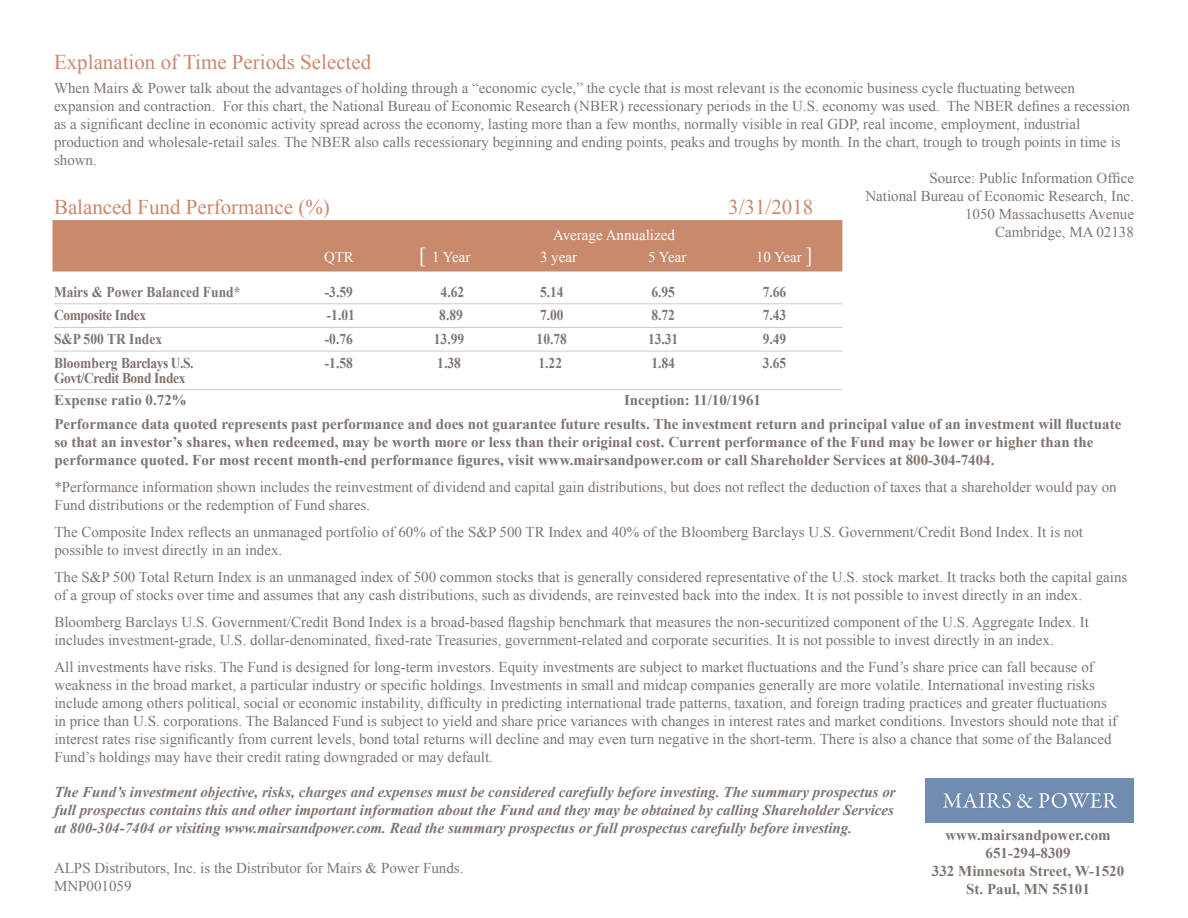
<style>
.page{position:relative;width:1188px;height:918px;background:#fff}
.page>*{position:absolute;margin:0;border:0;box-sizing:border-box;transform-origin:0 0}
.subheads{font:21px "Times New Roman";color:#c9886d}
.t1{font:15px/18px "Times New Roman";color:#7e746f}
.charts{font:700 15px/18px "Times New Roman";color:#7e746f}
.t2{font:italic 700 15px "Times New Roman";color:#7e746f}
.charts-2{font:700 15px "Times New Roman";color:#7e746f;scale:.9 1}
.t3{font:15px "Times New Roman";color:#fff}
.charts-3{font:700 15px "Times New Roman";letter-spacing:-.03em;color:#7e746f;scale:.9 1}
.s1{font-size:21px}
</style>
<div class="page">
<hr style="left:54px;top:303px;width:788px;height:1px;background:#cec9c6">
<hr style="left:54px;top:327px;width:788px;height:1px;background:#cec9c6">
<hr style="left:54px;top:351px;width:788px;height:1px;background:#cec9c6">
<hr style="left:54px;top:389px;width:788px;height:1px;background:#cec9c6">
<div style="left:52px;top:220px;width:790px;height:52px;background:#c8896d;border:2px solid #c8896d"></div>
<img style="left:926px;top:779px;width:207px;height:43px">
<p class="subheads" style="left:54px;top:47px;width:319px">Explanation of Time Periods Selected</p>
<p class="t1" style="left:54px;top:78px;width:1078px">When Mairs &amp; Power talk about the advantages of holding through a “economic cycle,” the cycle that is most relevant is the economic business cycle fluctuating between expansion and contraction. For this chart, the National Bureau of Economic Research (NBER) recessionary periods in the U.S. economy was used. The NBER defines a recession as a significant decline in economic activity spread across the economy, lasting more than a few months, normally visible in real GDP, real income, employment, industrial production and wholesale-retail sales. The NBER also calls recessionary beginning and ending points, peaks and troughs by month. In the chart, trough to trough points in time is shown.</p>
<p class="t1" style="left:929px;top:168px;width:206px">Source: Public Information Office</p>
<p class="t1" style="left:865px;top:186px;width:270px">National Bureau of Economic Research, Inc.</p>
<p class="t1" style="left:965px;top:204px;width:170px">1050 Massachusetts Avenue</p>
<p class="t1" style="left:995px;top:222px;width:140px">Cambridge, MA 02138</p>
<p class="subheads" style="left:54px;top:193px;width:277px">Balanced Fund Performance (%)</p>
<p class="subheads" style="left:728px;top:193px;width:87px">3/31/2018</p>
<p class="t3" style="left:324px;top:247px;width:32px">QTR</p>
<p class="t3" style="left:419px;top:247px;width:53px"><span class="s1">[</span> 1 Year</p>
<p class="t3" style="left:540px;top:247px;width:39px">3 year</p>
<p class="t3" style="left:648px;top:247px;width:40px">5 Year</p>
<p class="t3" style="left:756px;top:247px;width:58px">10 Year <span class="s1">]</span></p>
<p class="t3" style="left:553px;top:225px;width:123px">Average Annualized</p>
<p class="charts-2" style="left:54px;top:281px;width:209px">Mairs &amp; Power Balanced Fund*</p>
<p class="charts-2" style="left:325px;top:281px;width:33px">-3.59</p>
<p class="charts-2" style="left:441px;top:281px;width:28px">4.62</p>
<p class="charts-2" style="left:540px;top:281px;width:28px">5.14</p>
<p class="charts-2" style="left:651px;top:281px;width:28px">6.95</p>
<p class="charts-2" style="left:763px;top:281px;width:28px">7.66</p>
<p class="charts-3" style="left:54px;top:305px;width:104px">Composite Index</p>
<p class="charts-2" style="left:327px;top:305px;width:33px">-1.01</p>
<p class="charts-2" style="left:439px;top:305px;width:28px">8.89</p>
<p class="charts-2" style="left:540px;top:305px;width:28px">7.00</p>
<p class="charts-2" style="left:651px;top:305px;width:28px">8.72</p>
<p class="charts-2" style="left:763px;top:305px;width:28px">7.43</p>
<p class="charts-2" style="left:54px;top:329px;width:122px">S&amp;P 500 TR Index</p>
<p class="charts-2" style="left:325px;top:329px;width:33px">-0.76</p>
<p class="charts-2" style="left:434px;top:329px;width:35px">13.99</p>
<p class="charts-2" style="left:537px;top:329px;width:35px">10.78</p>
<p class="charts-2" style="left:648px;top:329px;width:35px">13.31</p>
<p class="charts-2" style="left:763px;top:329px;width:28px">9.49</p>
<p class="charts-2" style="left:54px;top:352px;width:157px">Bloomberg Barclays U.S.</p>
<p class="charts-2" style="left:325px;top:352px;width:33px">-1.58</p>
<p class="charts-2" style="left:437px;top:352px;width:28px">1.38</p>
<p class="charts-2" style="left:539px;top:352px;width:28px">1.22</p>
<p class="charts-2" style="left:651px;top:352px;width:28px">1.84</p>
<p class="charts-2" style="left:763px;top:352px;width:28px">3.65</p>
<p class="charts-3" style="left:54px;top:367px;width:148px">Govt/Credit Bond Index</p>
<p class="charts" style="left:54px;top:391px;width:134px">Expense ratio 0.72%</p>
<p class="charts" style="left:624px;top:391px;width:139px">Inception: 11/10/1961</p>
<p class="charts" style="left:54px;top:415px;width:1069px">Performance data quoted represents past performance and does not guarantee future results. The investment return and principal value of an investment will fluctuate so that an investor’s shares, when redeemed, may be worth more or less than their original cost. Current performance of the Fund may be lower or higher than the performance quoted. For most recent month-end performance figures, visit www.mairsandpower.com or call Shareholder Services at 800-304-7404.</p>
<p class="t1" style="left:54px;top:478px;width:1064px">*Performance information shown includes the reinvestment of dividend and capital gain distributions, but does not reflect the deduction of taxes that a shareholder would pay on<br>Fund distributions or the redemption of Fund shares.</p>
<p class="t1" style="left:54px;top:523px;width:1030px">The Composite Index reflects an unmanaged portfolio of 60% of the S&amp;P 500 TR Index and 40% of the Bloomberg Barclays U.S. Government/Credit Bond Index. It is not possible to invest directly in an index.</p>
<p class="t1" style="left:54px;top:568px;width:1074px">The S&amp;P 500 Total Return Index is an unmanaged index of 500 common stocks that is generally considered representative of the U.S. stock market. It tracks both the capital gains of a group of stocks over time and assumes that any cash distributions, such as dividends, are reinvested back into the index. It is not possible to invest directly in an index.</p>
<p class="t1" style="left:54px;top:613px;width:1036px">Bloomberg Barclays U.S. Government/Credit Bond Index is a broad-based flagship benchmark that measures the non-securitized component of the U.S. Aggregate Index. It includes investment-grade, U.S. dollar-denominated, fixed-rate Treasuries, government-related and corporate securities. It is not possible to invest directly in an index.</p>
<p class="t1" style="left:54px;top:658px;width:1064px">All investments have risks. The Fund is designed for long-term investors. Equity investments are subject to market fluctuations and the Fund’s share price can fall because of weakness in the broad market, a particular industry or specific holdings. Investments in small and midcap companies generally are more volatile. International investing risks include among others political, social or economic instability, difficulty in predicting international trade patterns, taxation, and foreign trading practices and greater fluctuations in price than U.S. corporations. The Balanced Fund is subject to yield and share price variances with changes in interest rates and market conditions. Investors should note that if interest rates rise significantly from current levels, bond total returns will decline and may even turn negative in the short-term. There is also a chance that some of the Balanced Fund’s holdings may have their credit rating downgraded or may default.</p>
<p class="t2" style="left:54px;top:781px;width:843px">The Fund’s investment objective, risks, charges and expenses must be considered carefully before investing. The summary prospectus or</p>
<p class="t2" style="left:54px;top:799px;width:841px">full prospectus contains this and other important information about the Fund and they may be obtained by calling Shareholder Services</p>
<p class="t2" style="left:54px;top:817px;width:799px">at 800-304-7404 or visiting www.mairsandpower.com. Read the summary prospectus or full prospectus carefully before investing.</p>
<p class="charts" style="left:945px;top:826px;width:167px">www.mairsandpower.com</p>
<p class="charts" style="left:986px;top:844px;width:86px">651-294-8309</p>
<p class="charts" style="left:932px;top:862px;width:194px">332 Minnesota Street, W-1520</p>
<p class="charts" style="left:966px;top:880px;width:125px">St. Paul, MN 55101</p>
<p class="t1" style="left:54px;top:859px;width:411px">ALPS Distributors, Inc. is the Distributor for Mairs &amp; Power Funds.</p>
<p class="t1" style="left:54px;top:877px;width:79px">MNP001059</p>
</div>
